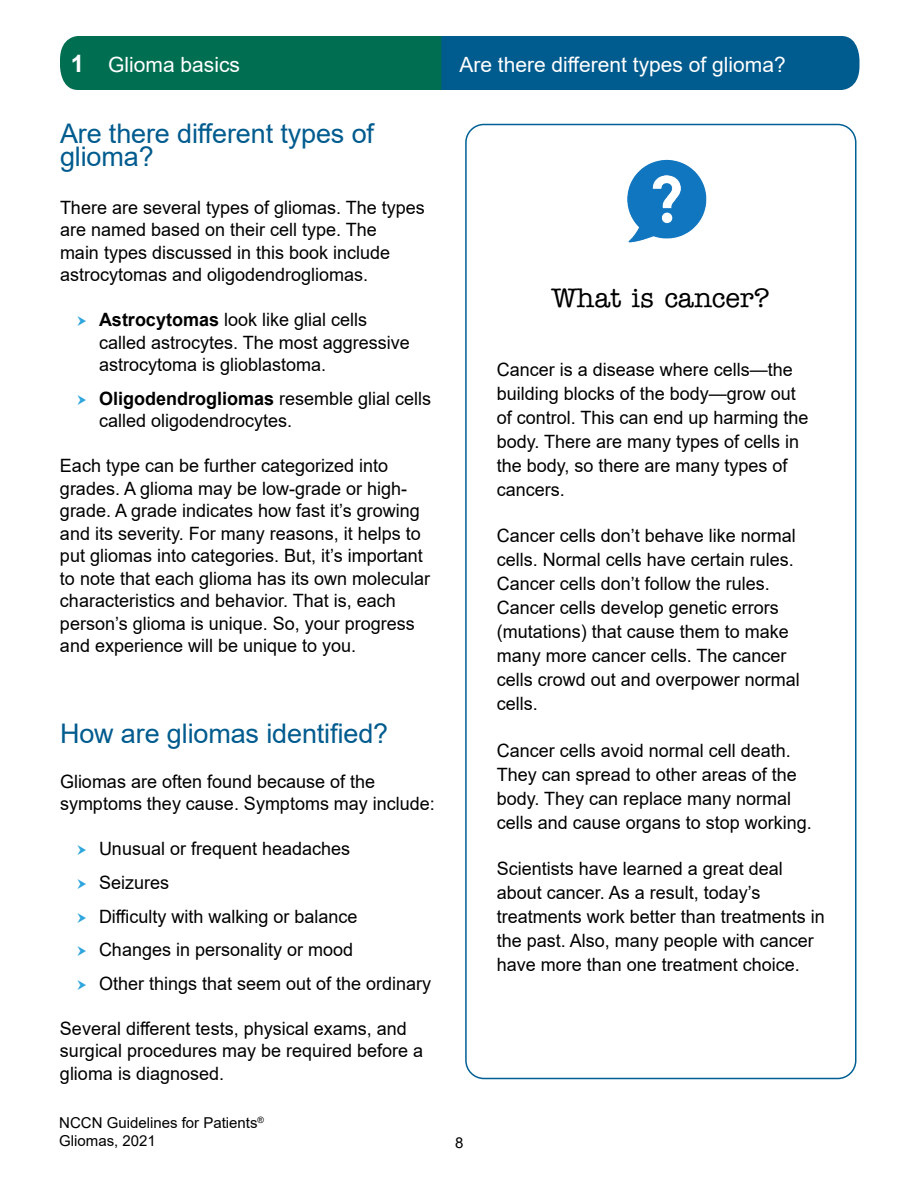
<style>
.page{position:relative;width:918px;height:1188px;background:#fff}
.page>*{position:absolute;margin:0;border:0;box-sizing:border-box;transform-origin:0 0}
.t1{font:27px/22.5px "Arial";letter-spacing:-.005em;color:#005b8e}
.t2{font:500 27px "American Typewriter Std";color:#000}
.t3{font:21px "Arial";color:#fff}
.t4{font:18.3px/24px "Arial";color:#000}
.t5{font:15px/18px "Arial";color:#000}
.s1{font-weight:700;font-size:24px}
.s2{font-weight:700}
</style>
<div class="page">
<svg style="left:60px;top:36px;width:800px;height:54px;background:#026672"></svg>
<div style="left:465px;top:124px;width:391px;height:955px;border:2px solid #006094;border-radius:18px"></div>
<img style="left:627px;top:159px;width:80px;height:84px">
<p class="t3" style="left:71px;top:50px;width:171px"><span class="s1">1</span> Glioma basics</p>
<p class="t3" style="left:459px;top:50px;width:328px">Are there different types of glioma?</p>
<h1 class="t1" style="left:60px;top:123px;width:316px">Are there different types of glioma?</h1>
<p class="t4" style="left:60px;top:196px;width:366px;line-height:22.5px">There are several types of gliomas. The types are named based on their cell type. The<br>main types discussed in this book include astrocytomas and oligodendrogliomas.</p>
<p class="t4" style="left:99px;top:308px;width:312px;line-height:22.5px"><span class="s2">Astrocytomas</span> look like glial cells called astrocytes. The most aggressive astrocytoma is glioblastoma.</p>
<p class="t4" style="left:99px;top:387px;width:334px;line-height:22.5px"><span class="s2">Oligodendrogliomas</span> resemble glial cells called oligodendrocytes.</p>
<p class="t4" style="left:60px;top:455px;width:372px;line-height:22.5px">Each type can be further categorized into grades. A glioma may be low-grade or high&shy;grade. A grade indicates how fast it’s growing and its severity. For many reasons, it helps to put gliomas into categories. But, it’s important to note that each glioma has its own molecular characteristics and behavior. That is, each person’s glioma is unique. So, your progress and experience will be unique to you.</p>
<h1 class="t1" style="left:60px;top:722px;width:330px">How are gliomas identified?</h1>
<p class="t4" style="left:60px;top:770px;width:376px;line-height:22.5px">Gliomas are often found because of the symptoms they cause. Symptoms may include:</p>
<p class="t4" style="left:99px;top:832px;width:334px;line-height:33.8px">Unusual or frequent headaches<br>Seizures<br>Difficulty with walking or balance<br>Changes in personality or mood<br>Other things that seem out of the ordinary</p>
<p class="t4" style="left:60px;top:1017px;width:365px;line-height:22.5px">Several different tests, physical exams, and surgical procedures may be required before a glioma is diagnosed.</p>
<p class="t5" style="left:59px;top:1114px;width:206px">NCCN Guidelines for Patients<sup>®<br></sup>Gliomas, 2021</p>
<p class="t5" style="left:455px;top:1133px;width:10px">8</p>
<h1 class="t2" style="left:551px;top:282px;width:220px">What is cancer?</h1>
<p class="t4" style="left:497px;top:357px;width:313px">Cancer is a disease where cells—the building blocks of the body—grow out of control. This can end up harming the body. There are many types of cells in the body, so there are many types of cancers.</p>
<p class="t4" style="left:497px;top:524px;width:305px">Cancer cells don’t behave like normal cells. Normal cells have certain rules.<br>Cancer cells don’t follow the rules.<br>Cancer cells develop genetic errors (mutations) that cause them to make many more cancer cells. The cancer cells crowd out and overpower normal cells.</p>
<p class="t4" style="left:497px;top:738px;width:317px">Cancer cells avoid normal cell death.<br>They can spread to other areas of the body. They can replace many normal cells and cause organs to stop working.</p>
<p class="t4" style="left:497px;top:857px;width:330px">Scientists have learned a great deal about cancer. As a result, today’s treatments work better than treatments in the past. Also, many people with cancer have more than one treatment choice.</p>
</div>
